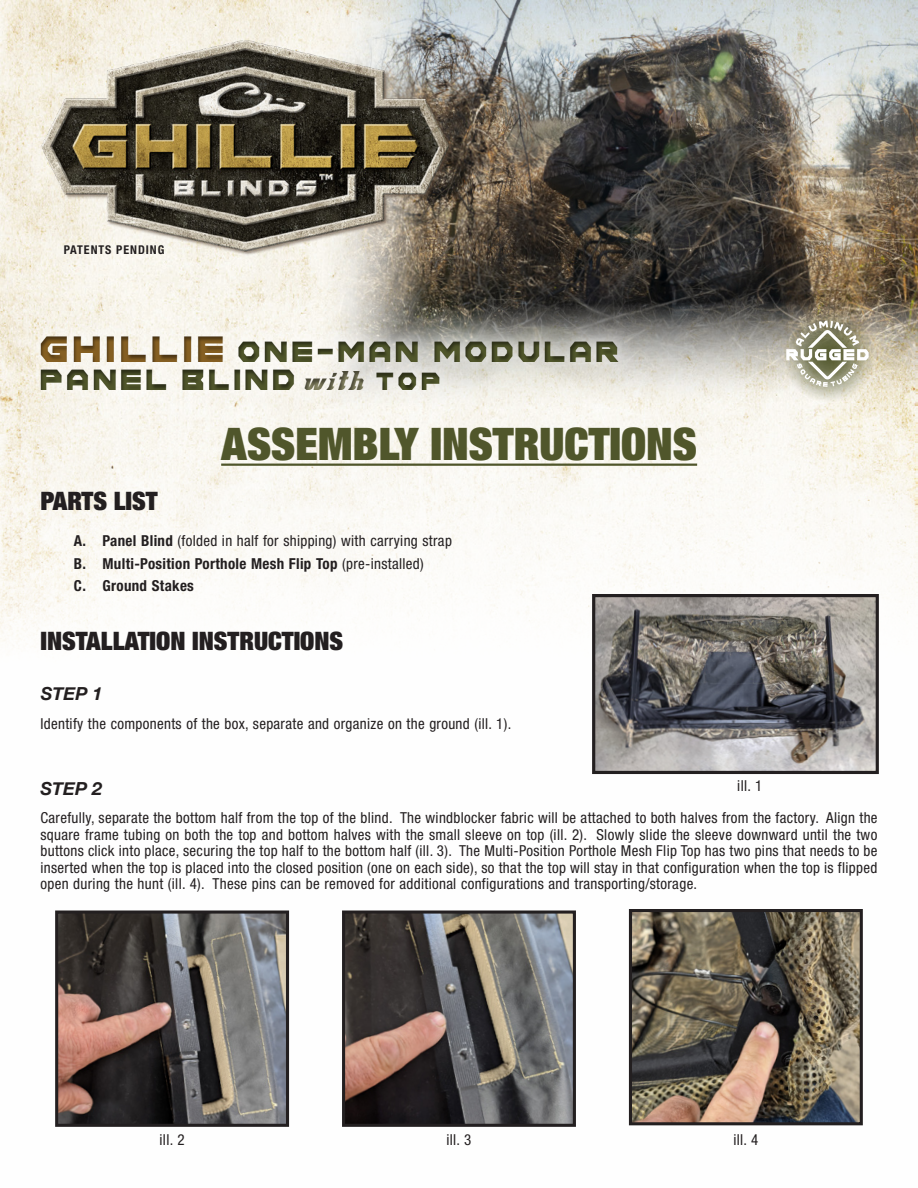
<style>
.page{position:relative;width:918px;height:1188px;background:#fff}
.page>*{position:absolute;margin:0;border:0;box-sizing:border-box;transform-origin:0 0}
.t1{font:900 condensed 45px "Helvetica Neue LT Std";color:#50562b}
.t2{font:29.85px/28.3px "Maiden Crimes";letter-spacing:.18em;color:#50562b;scale:.8 1}
.Headers{font:900 condensed 25.5px "Helvetica Neue LT Std";color:#231f20}
.STEP_Header{font:italic 700 18px "Helvetica Neue";color:#231f20}
.Paragraph_Style_1{font:condensed 15.15px/16.5px "Helvetica Neue";letter-spacing:.02em;color:#231f20;text-align:justify}
.Paragraph_Style_1-2{font:700 condensed 15.15px "Helvetica Neue";letter-spacing:.02em;color:#231f20}
.t3{font:700 condensed 12.15px "Helvetica Neue";letter-spacing:.08em;color:#231f20}
.s1{font-size:37.35px;color:#855f22}
.s2{font-family:"Demonized";font-size:23.85px;color:#858463}
.s3{font-size:25.35px}
.s4{font-weight:700}
.s5{font-weight:400}
</style>
<div class="page">
<img style="left:0;top:0;width:918px;height:1127px">
<img style="left:316px;top:0;width:602px;height:416px">
<hr style="left:221px;top:464px;width:476px;height:2px;background:#50562b">
<svg style="left:23px;top:318px;width:613px;height:91px;fill:#f6f3e9"></svg>
<div style="left:37px;top:332px;width:716px;height:66px;background:#231f20;opacity:.5"></div>
<svg style="left:772px;top:303px;width:113px;height:105px;background:#b9b4a2"></svg>
<img style="left:40px;top:37px;width:419px;height:220px">
<img style="left:596px;top:598px;width:279px;height:172px">
<div style="left:592px;top:594px;width:287px;height:180px;border:3px solid #231f20"></div>
<img style="left:59px;top:914px;width:226px;height:209px">
<div style="left:55px;top:910px;width:234px;height:217px;border:3px solid #231f20"></div>
<img style="left:346px;top:914px;width:226px;height:209px">
<div style="left:342px;top:910px;width:234px;height:217px;border:3px solid #231f20"></div>
<img style="left:633px;top:913px;width:226px;height:208px">
<div style="left:629px;top:909px;width:234px;height:216px;border:3px solid #231f20"></div>
<p class="t3" style="left:64px;top:243px;width:102px">PATENTS PENDING</p>
<h2 class="t2" style="left:41px;top:337px;width:724px"><span class="s1">GHILLIE</span> ONE-MAN MODULAR<br>PANEL BLIND <span class="s2">with</span> <span class="s3">TOP</span></h2>
<p class="Headers" style="left:40px;top:485px;width:119px">PARTS LIST</p>
<p class="t1" style="left:221px;top:415px;width:477px">ASSEMBLY INSTRUCTIONS</p>
<p class="Paragraph_Style_1" style="left:74px;top:532px;width:380px"><span class="s4">A. Panel Blind</span> (folded in half for shipping) with carrying strap</p>
<p class="Paragraph_Style_1-2" style="left:74px;top:554px;width:351px">B. Multi-Position Porthole Mesh Flip Top <span class="s5">(pre-installed)</span></p>
<p class="Paragraph_Style_1-2" style="left:74px;top:576px;width:121px">C. Ground Stakes</p>
<p class="Headers" style="left:40px;top:625px;width:304px">INSTALLATION INSTRUCTIONS</p>
<p class="STEP_Header" style="left:41px;top:679px;width:63px">STEP 1</p>
<p class="Paragraph_Style_1" style="left:40px;top:715px;width:472px">Identify the components of the box, separate and organize on the ground (ill. 1).</p>
<p class="STEP_Header" style="left:40px;top:775px;width:63px">STEP 2</p>
<p class="Paragraph_Style_1" style="left:737px;top:778px;width:27px">ill. 1</p>
<p class="Paragraph_Style_1" style="left:40px;top:810px;width:839px">Carefully, separate the bottom half from the top of the blind. The windblocker fabric will be attached to both halves from the factory. Align the square frame tubing on both the top and bottom halves with the small sleeve on top (ill. 2). Slowly slide the sleeve downward until the two buttons click into place, securing the top half to the bottom half (ill. 3). The Multi-Position Porthole Mesh Flip Top has two pins that needs to be inserted when the top is placed into the closed position (one on each side), so that the top will stay in that configuration when the top is flipped open during the hunt (ill. 4). These pins can be removed for additional configurations and transporting/storage.</p>
<p class="Paragraph_Style_1" style="left:160px;top:1131px;width:27px">ill. 2</p>
<p class="Paragraph_Style_1" style="left:446px;top:1131px;width:27px">ill. 3</p>
<p class="Paragraph_Style_1" style="left:733px;top:1131px;width:27px">ill. 4</p>
</div>
